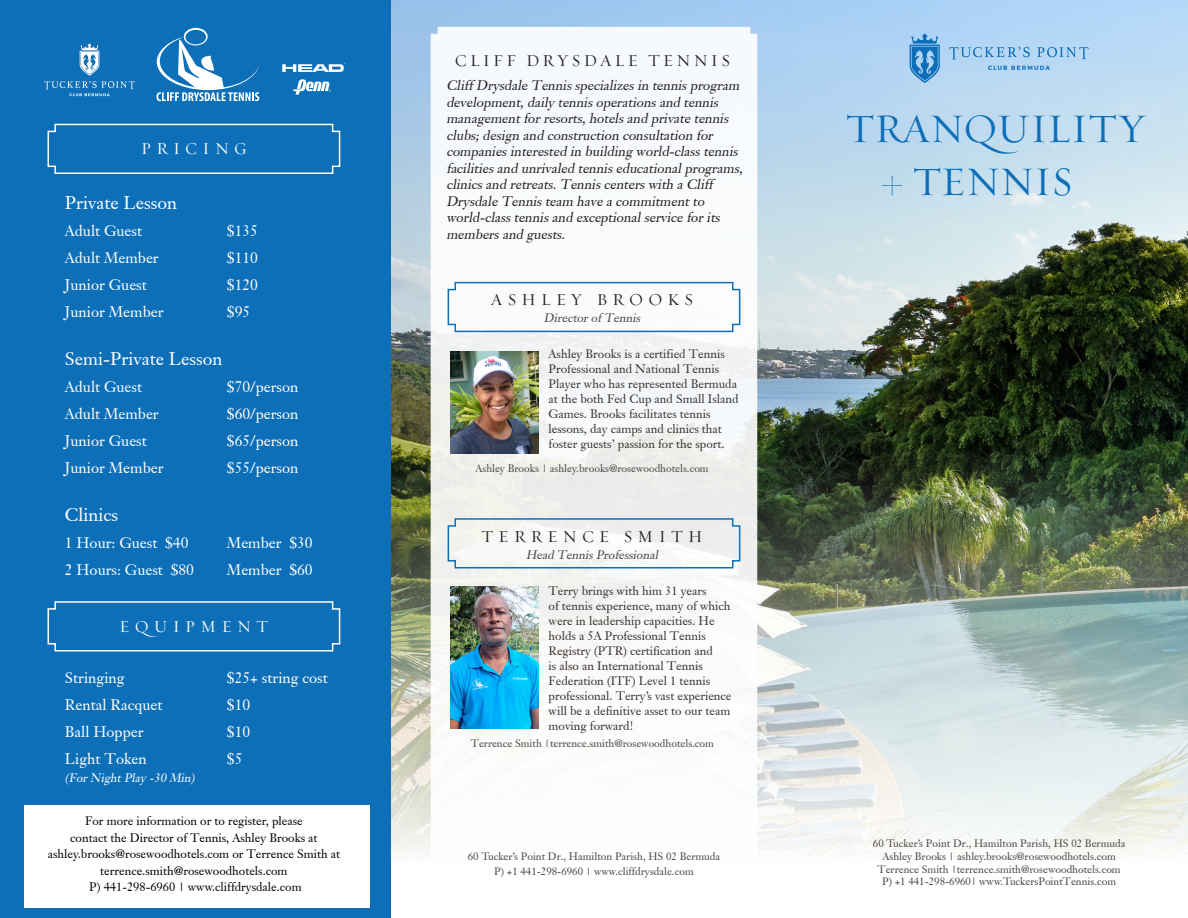
<style>
.page{position:relative;width:1188px;height:918px;background:#fff}
.page>*{position:absolute;margin:0;border:0;box-sizing:border-box;transform-origin:0 0}
.t1{font:41.25px "Requiem Display HTF Roman";color:#0c6fb8}
.t2{font:18px "Janson S Si";color:#fff}
.t3{font:16.95px "Requiem Display HTF Roman";letter-spacing:.295em;color:#231f20}
.t4{font:16.95px "Requiem Display HTF Roman";letter-spacing:.19em;color:#231f20}
.t5{font:16.95px "Requiem Display HTF Roman";letter-spacing:.31em;color:#fff}
.t6{font:15px "Janson S Si";color:#fff}
.t7{font:italic 13.5px/16.5px "Janson S Si";color:#231f20}
.t8{font:12px/15px "Janson S Si";color:#37312f}
.t9{font:12px "Janson S Si";color:#000}
.t10{font:italic 12px "Janson S Si";color:#4d4542}
.t11{font:italic 12px "Janson S Si";color:#fff}
.t12{font:10.5px "Janson S Si";color:#4d4542}
</style>
<div class="page">
<img style="left:391px;top:0;width:797px;height:850px">
<div style="left:0;top:0;width:391px;height:918px;background:#0c6fb8"></div>
<svg style="left:988px;top:66px;width:62px;height:4px"></svg>
<svg style="left:910px;top:33px;width:30px;height:50px"></svg>
<svg style="left:949px;top:47px;width:81px;height:12px"></svg>
<svg style="left:1037px;top:47px;width:52px;height:12px"></svg>
<svg style="left:47px;top:123px;width:294px;height:51px"></svg>
<svg style="left:156px;top:28px;width:103px;height:73px"></svg>
<svg style="left:47px;top:601px;width:294px;height:51px"></svg>
<div style="left:24px;top:806px;width:345px;height:102px;background:#fff"></div>
<svg style="left:431px;top:27px;width:326px;height:823px"></svg>
<svg style="left:447px;top:281px;width:294px;height:52px"></svg>
<img style="left:450px;top:352px;width:89px;height:101px">
<svg style="left:44px;top:43px;width:91px;height:53px"></svg>
<svg style="left:293px;top:79px;width:38px;height:16px"></svg>
<svg style="left:282px;top:63px;width:63px;height:9px"></svg>
<svg style="left:447px;top:517px;width:294px;height:52px"></svg>
<img style="left:450px;top:587px;width:89px;height:142px">
<p class="t5" style="left:141px;top:139px;width:107px">PRICING</p>
<p class="t2" style="left:65px;top:191px;width:114px">Private Lesson</p>
<p class="t6" style="left:65px;top:221px;width:79px">Adult Guest</p>
<p class="t6" style="left:227px;top:221px;width:33px">$135</p>
<p class="t6" style="left:65px;top:248px;width:95px">Adult Member</p>
<p class="t6" style="left:227px;top:248px;width:33px">$110</p>
<p class="t6" style="left:65px;top:275px;width:83px">Junior Guest</p>
<p class="t6" style="left:227px;top:275px;width:33px">$120</p>
<p class="t6" style="left:65px;top:302px;width:100px">Junior Member</p>
<p class="t6" style="left:227px;top:302px;width:25px">$95</p>
<p class="t2" style="left:65px;top:347px;width:159px">Semi-Private Lesson</p>
<p class="t6" style="left:65px;top:377px;width:79px">Adult Guest</p>
<p class="t6" style="left:227px;top:377px;width:73px">$70/person</p>
<p class="t6" style="left:65px;top:404px;width:95px">Adult Member</p>
<p class="t6" style="left:227px;top:404px;width:73px">$60/person</p>
<p class="t6" style="left:65px;top:431px;width:83px">Junior Guest</p>
<p class="t6" style="left:227px;top:431px;width:73px">$65/person</p>
<p class="t6" style="left:65px;top:458px;width:100px">Junior Member</p>
<p class="t6" style="left:227px;top:458px;width:73px">$55/person</p>
<p class="t2" style="left:65px;top:503px;width:55px">Clinics</p>
<p class="t6" style="left:65px;top:533px;width:125px">1 Hour: Guest $40</p>
<p class="t6" style="left:227px;top:533px;width:87px">Member $30</p>
<p class="t6" style="left:65px;top:560px;width:131px">2 Hours: Guest $80</p>
<p class="t6" style="left:227px;top:560px;width:87px">Member $60</p>
<p class="t5" style="left:120px;top:616px;width:150px">EQUIPMENT</p>
<p class="t6" style="left:65px;top:668px;width:61px">Stringing</p>
<p class="t6" style="left:227px;top:668px;width:102px">$25+ string cost</p>
<p class="t6" style="left:65px;top:695px;width:99px">Rental Racquet</p>
<p class="t6" style="left:227px;top:695px;width:25px">$10</p>
<p class="t6" style="left:65px;top:722px;width:80px">Ball Hopper</p>
<p class="t6" style="left:227px;top:722px;width:25px">$10</p>
<p class="t6" style="left:65px;top:749px;width:83px">Light Token</p>
<p class="t6" style="left:227px;top:749px;width:17px">$5</p>
<p class="t11" style="left:65px;top:770px;width:134px">(ForNightPlay -30 Min)</p>
<p class="t9" style="left:85px;top:813px;width:219px">For more information or to register, please</p>
<p class="t9" style="left:70px;top:830px;width:249px">contact the Director of Tennis, Ashley Brooks at</p>
<p class="t9" style="left:48px;top:846px;width:294px">ashley.brooks@rosewoodhotels.com or Terrence Smith at</p>
<p class="t9" style="left:100px;top:863px;width:189px">terrence.smith@rosewoodhotels.com</p>
<p class="t9" style="left:89px;top:879px;width:214px">P) 441-298-6960 | www.cliffdrysdale.com</p>
<p class="t4" style="left:455px;top:51px;width:277px">CLIFF DRYSDALE TENNIS</p>
<p class="t7" style="left:446px;top:77px;width:297px">Cliff Drysdale Tennisspecializesin tennisprogram development,daily tennisoperationsand tennis</p>
<p class="t7" style="left:446px;top:110px;width:286px">managementforresorts,hotelsand private tennis clubs;design and construction consultation for</p>
<p class="t7" style="left:446px;top:143px;width:301px">companiesinterested in building world-classtennis facilitiesand unrivaled tenniseducationalprograms, clinicsand retreats.Tenniscenterswith a Cliff Drysdale Tennisteam have a commitmentto</p>
<p class="t7" style="left:446px;top:209px;width:278px">world-classtennisand exceptionalservice forits</p>
<p class="t7" style="left:446px;top:226px;width:123px">membersand guests.</p>
<p class="t3" style="left:491px;top:289px;width:204px">ASHLEY BROOKS</p>
<p class="t10" style="left:544px;top:310px;width:101px">Directorof Tennis</p>
<p class="t8" style="left:549px;top:347px;width:191px">Ashley Brooks is a certified Tennis Professional and National Tennis Player who has represented Bermuda at the both Fed Cup and Small Island Games. Brooks facilitates tennis</p>
<p class="t8" style="left:549px;top:422px;width:177px">lessons, day camps and clinics that foster guests’ passion for the sport.</p>
<p class="t12" style="left:475px;top:462px;width:235px">Ashley Brooks | ashley.brooks@rosewoodhotels.com</p>
<p class="t3" style="left:481px;top:526px;width:223px">TERRENCE SMITH</p>
<p class="t10" style="left:526px;top:547px;width:136px">Head TennisProfessional</p>
<p class="t8" style="left:549px;top:583px;width:160px">Terry brings with him 31 years</p>
<p class="t8" style="left:549px;top:598px;width:183px">of tennis experience, many of which</p>
<p class="t8" style="left:549px;top:613px;width:167px">were in leadership capacities. He</p>
<p class="t8" style="left:549px;top:628px;width:159px">holds a 5A Professional Tennis</p>
<p class="t8" style="left:549px;top:643px;width:166px">Registry (PTR) certification and</p>
<p class="t8" style="left:549px;top:658px;width:156px">is also an International Tennis</p>
<p class="t8" style="left:549px;top:673px;width:184px">Federation (ITF) Level 1 tennis professional. Terry’s vast experience will be a definitive asset to our team moving forward!</p>
<p class="t12" style="left:471px;top:737px;width:245px">Terrence Smith |terrence.smith@rosewoodhotels.com</p>
<p class="t12" style="left:468px;top:850px;width:254px">60 Tucker’s Point Dr., Hamilton Parish, HS 02 Bermuda</p>
<p class="t12" style="left:494px;top:865px;width:201px">P) +1 441-298-6960 | www.cliffdrysdale.com</p>
<p class="t1" style="left:846px;top:105px;width:302px">TRANQUILITY</p>
<p class="t1" style="left:881px;top:157px;width:194px">+ TENNIS</p>
<p class="t12" style="left:873px;top:837px;width:254px">60 Tucker’s Point Dr., Hamilton Parish, HS 02 Bermuda</p>
<p class="t12" style="left:883px;top:850px;width:235px">Ashley Brooks | ashley.brooks@rosewoodhotels.com</p>
<p class="t12" style="left:878px;top:862px;width:245px">Terrence Smith |terrence.smith@rosewoodhotels.com</p>
<p class="t12" style="left:882px;top:875px;width:236px">P) +1 441-298-6960| www.TuckersPointTennis.com</p>
</div>
